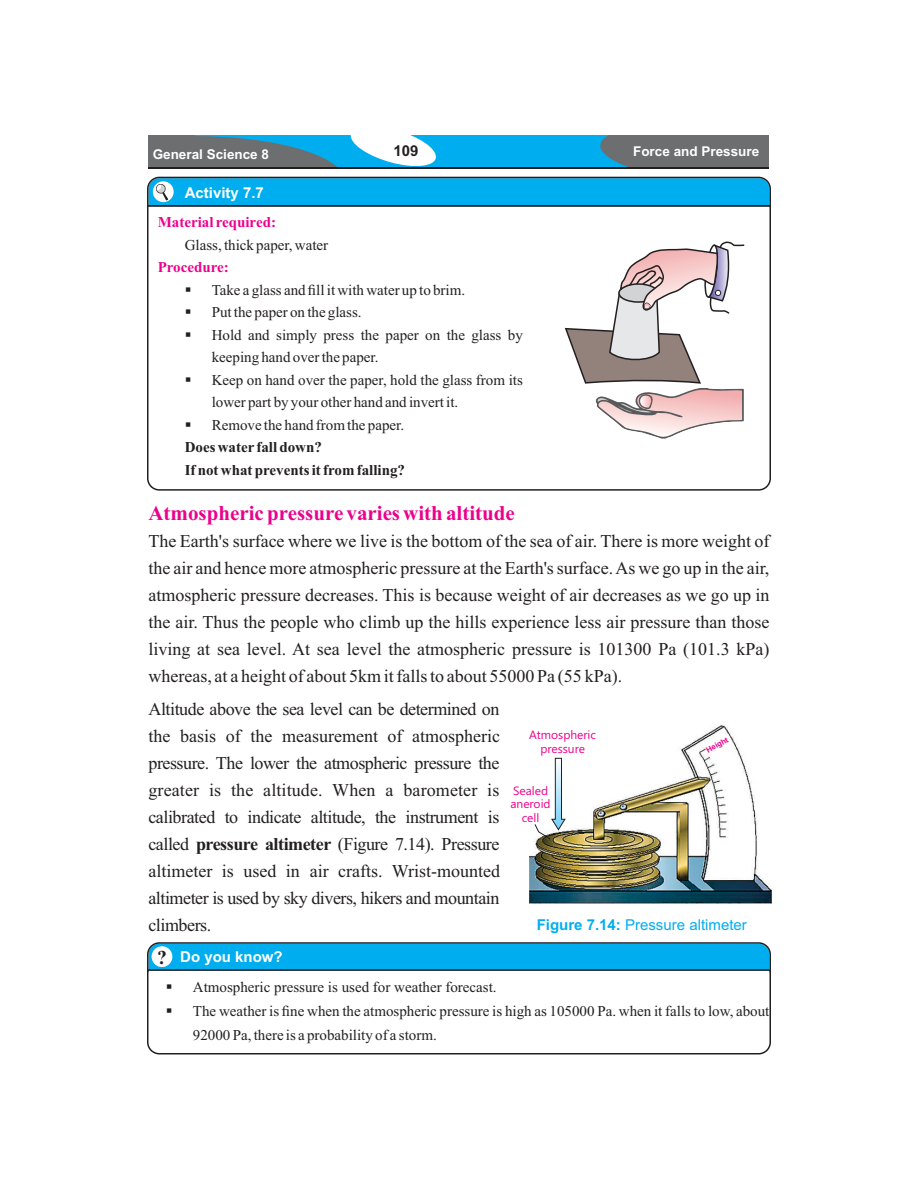
<style>
.page{position:relative;width:918px;height:1188px;background:#fff}
.page>*{position:absolute;margin:0;border:0;box-sizing:border-box;transform-origin:0 0}
.t1{font:700 21px "Times New Roman";color:#ec008c}
.t2{font:18px/27px "Times New Roman";letter-spacing:-.01em;color:#231f20;text-align:justify}
.t3{font:15px/22.5px "Times New Roman";color:#231f20}
.t4{font:700 15px/22.5px "Times New Roman";color:#231f20}
.t5{font:15px "Arial";color:#00aeef}
.t6{font:700 15px "Times New Roman";color:#ec008c}
.t7{font:700 15px "Arial";color:#fff}
.t8{font:700 15px "Arial";color:#231f20}
.t9{font:700 13.5px "Arial";color:#fff}
.t10{font:12px/13.5px "Segoe UI";color:#ec008c;text-align:center}
.t11{font:700 7.8px "Arial";color:#ec008c}
.s1{font-weight:400}
.s2{font-weight:700}
.s3{font-family:"Times New Roman";font-size:19.5px;color:#231f20}
</style>
<div class="page">
<div style="left:148px;top:135px;width:622px;height:32px;background:#6d6e70"></div>
<svg style="left:195px;top:135px;width:433px;height:32px"></svg>
<hr style="left:148px;top:167px;width:622px;height:2px;background:#231f20">
<svg style="left:147px;top:207px;width:624px;height:284px"></svg>
<svg style="left:147px;top:177px;width:624px;height:30px;background:#0ba1d9"></svg>
<svg style="left:147px;top:942px;width:624px;height:27px;background:#07a7e2"></svg>
<svg style="left:147px;top:969px;width:624px;height:85px"></svg>
<div style="left:152px;top:946px;width:20px;height:21px;background:#fff;border-radius:50%"></div>
<img style="left:530px;top:724px;width:242px;height:180px">
<svg style="left:534px;top:758px;width:32px;height:80px"></svg>
<svg style="left:564px;top:241px;width:182px;height:199px"></svg>
<p class="t9" style="left:153px;top:149px;width:118px">General Science 8</p>
<p class="t8" style="left:393px;top:145px;width:27px">109</p>
<p class="t9" style="left:633px;top:146px;width:128px">Force and Pressure</p>
<p class="t7" style="left:185px;top:187px;width:81px">Activity 7.7</p>
<p class="t6" style="left:158px;top:217px;width:120px">Material required:</p>
<p class="t3" style="left:185px;top:235px;width:145px">Glass, thick paper, water</p>
<p class="t6" style="left:158px;top:262px;width:73px">Procedure:</p>
<p class="t3" style="left:185px;top:280px;width:282px">▪ Take a glass and fill it with water up to brim.</p>
<p class="t3" style="left:185px;top:303px;width:178px">▪ Put the paper on the glass.</p>
<p class="t3" style="left:212px;top:325px;width:313px;text-indent:-27px">▪ Hold and simply press the paper on the glass by keeping hand over the paper.</p>
<p class="t3" style="left:212px;top:370px;width:313px;text-indent:-27px">▪ Keep on hand over the paper, hold the glass from its lower part by your other hand and invert it.</p>
<p class="t4" style="left:185px;top:415px;width:222px">▪ <span class="s1">Remove the hand from the paper.<br></span>Does water fall down?<br>If not what prevents it from falling?</p>
<p class="t1" style="left:148px;top:506px;width:368px">Atmospheric pressure varies with altitude</p>
<p class="t2" style="left:148px;top:530px;width:623px">The Earth's surface where we live is the bottom of the sea of air. There is more weight of the air and hence more atmospheric pressure at the Earth's surface. As we go up in the air, atmospheric pressure decreases. This is because weight of air decreases as we go up in the air. Thus the people who climb up the hills experience less air pressure than those living at sea level. At sea level the atmospheric pressure is 101300 Pa (101.3 kPa) whereas, at a height of about 5km it falls to about 55000 Pa (55 kPa).</p>
<p class="t2" style="left:148px;top:698px;width:353px">Altitude above the sea level can be determined on the basis of the measurement of atmospheric pressure. The lower the atmospheric pressure the greater is the altitude. When a barometer is calibrated to indicate altitude, the instrument is called <span class="s2">pressure altimeter</span> (Figure 7.14). Pressure altimeter is used in air crafts. Wrist-mounted altimeter is used by sky divers, hikers and mountain climbers.</p>
<p class="t10" style="left:529px;top:730px;width:68px">Atmospheric pressure</p>
<p class="t10" style="left:510px;top:785px;width:42px">Sealed aneroid cell</p>
<p class="t11" style="left:705px;top:748px;width:26px;rotate:-29deg">Height</p>
<p class="t5" style="left:537px;top:919px;width:212px"><span class="s2">Figure 7.14:</span> Pressure altimeter</p>
<p class="t7" style="left:157px;top:951px;width:127px"><span class="s3">?</span> Do you know?</p>
<p class="t3" style="left:166px;top:977px;width:332px">▪ Atmospheric pressure is used for weather forecast.</p>
<p class="t3" style="left:193px;top:1000px;width:578px;line-height:24px;text-indent:-27px">▪ The weather is fine when the atmospheric pressure is high as 105000 Pa. when it falls to low, about<br>92000 Pa, there is a probability of a storm.</p>
</div>
